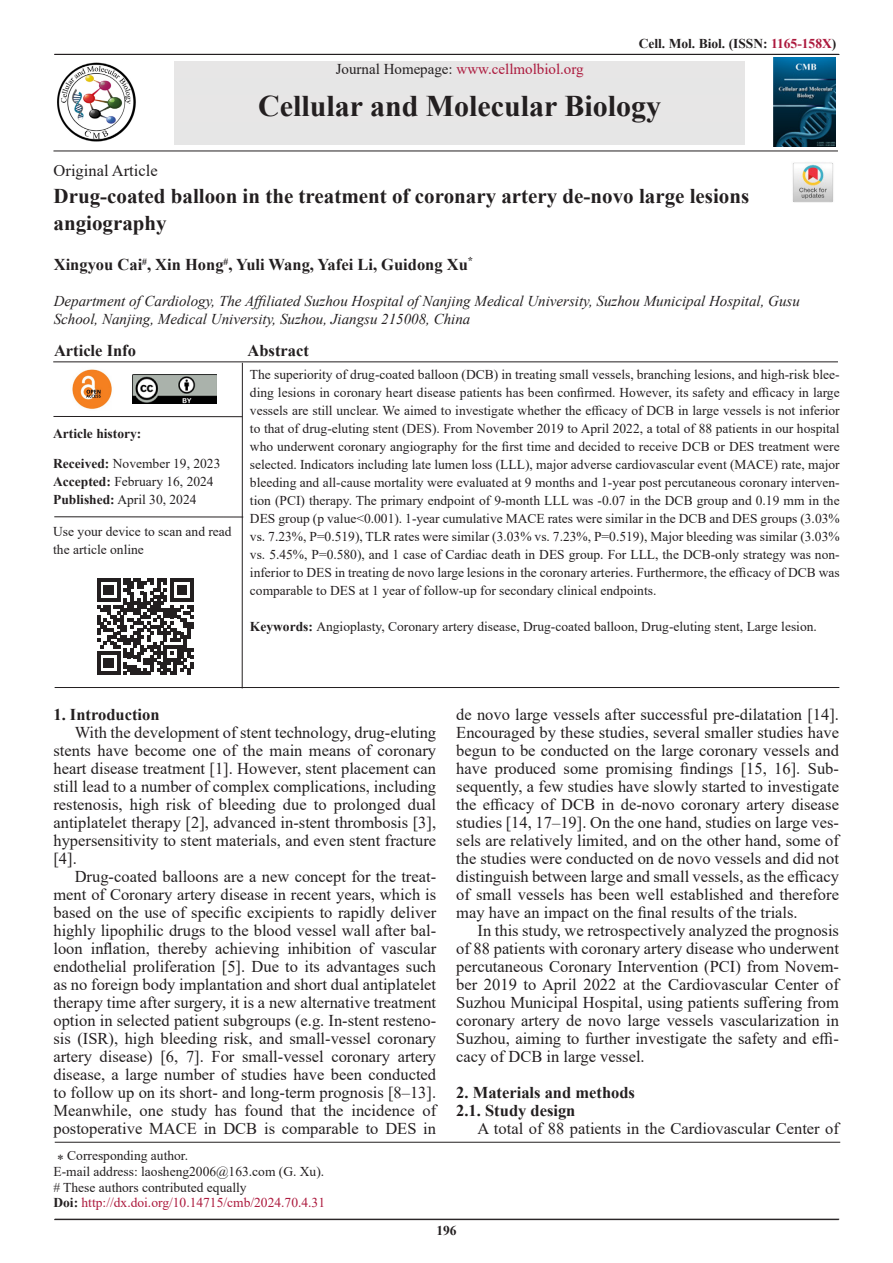
<style>
.page{position:relative;width:893px;height:1263px;background:#fff}
.page>*{position:absolute;margin:0;border:0;box-sizing:border-box;transform-origin:0 0}
.t1{font:700 30px "Times New Roman";color:#231f20}
.t2{font:700 21px/27px "Times New Roman";color:#231f20}
.t3{font:16.5px/18px "Times New Roman";color:#231f20;text-align:justify}
.t4{font:700 16.5px "Times New Roman";color:#231f20}
.t5{font:italic 15px/18px "Times New Roman";color:#231f20}
.t6{font:15px "Times New Roman";color:#ac193d}
.t7{font:13.5px/18px "Times New Roman";color:#231f20;text-align:justify}
.t8{font:700 13.5px "Times New Roman";color:#231f20}
.t9{font:13.5px "Times New Roman";color:#ac193d}
.s1{color:#ac193d}
.s2{color:#231f20}
.s3{font-weight:700}
.s4{font-weight:700;color:#231f20}
</style>
<div class="page">
<hr style="left:54px;top:1219px;width:785px;height:1px;background:#231f20">
<hr style="left:54px;top:54px;width:785px;height:1px;background:#231f20">
<hr style="left:53px;top:151px;width:785px;height:1px;background:#231f20">
<img style="left:773px;top:58px;width:62px;height:88px">
<div style="left:174px;top:62px;width:571px;height:83px;background:#e6e6e6"></div>
<img style="left:792px;top:162px;width:41px;height:41px">
<hr style="left:55px;top:1142px;width:785px;height:1px;background:#231f20">
<hr style="left:53px;top:362px;width:785px;height:1px;background:#231f20">
<hr style="left:54px;top:516px;width:189px;height:1px;background:#231f20">
<hr style="left:242px;top:363px;width:1px;height:325px;background:#231f20">
<hr style="left:55px;top:687px;width:784px;height:1px;background:#231f20">
<svg style="left:97px;top:578px;width:96px;height:97px"></svg>
<hr style="left:53px;top:416px;width:189px;height:1px;background:#231f20">
<img style="left:72px;top:369px;width:40px;height:40px">
<img style="left:57px;top:62px;width:79px;height:80px">
<img style="left:132px;top:375px;width:85px;height:29px">
<p class="t8" style="left:639px;top:34px;width:199px">Cell. Mol. Biol. (ISSN: <span class="s1">1165-158X</span>)</p>
<p class="t6" style="left:336px;top:59px;width:249px"><span class="s2">Journal Homepage:</span> www.cellmolbiol.org</p>
<p class="t1" style="left:258px;top:84px;width:405px">Cellular and Molecular Biology</p>
<p class="t3" style="left:54px;top:161px;width:106px">Original Article</p>
<p class="t2" style="left:54px;top:182px;width:697px">Drug-coated balloon in the treatment of coronary artery de-novo large lesions angiography</p>
<p class="t4" style="left:54px;top:253px;width:421px">Xingyou Cai<sup>#</sup>, Xin Hong<sup>#</sup>, Yuli Wang, Yafei Li, Guidong Xu<sup>*</sup></p>
<p class="t5" style="left:54px;top:292px;width:748px">Department of Cardiology, The Affiliated Suzhou Hospital of Nanjing Medical University, Suzhou Municipal Hospital, Gusu<br>School, Nanjing, Medical University, Suzhou, Jiangsu 215008, China</p>
<p class="t4" style="left:54px;top:338px;width:84px">Article Info</p>
<p class="t4" style="left:248px;top:338px;width:63px">Abstract</p>
<p class="t8" style="left:53px;top:424px;width:90px">Article history:</p>
<p class="t7" style="left:53px;top:454px;width:169px"><span class="s3">Received:</span> November 19, 2023</p>
<p class="t7" style="left:53px;top:472px;width:162px"><span class="s3">Accepted:</span> February 16, 2024</p>
<p class="t7" style="left:53px;top:490px;width:145px"><span class="s3">Published:</span> April 30, 2024</p>
<p class="t7" style="left:53px;top:522px;width:180px">Use your device to scan and read the article online</p>
<p class="t7" style="left:250px;top:365px;width:591px">The superiority of drug-coated balloon (DCB) in treating small vessels, branching lesions, and high-risk blee&shy;ding lesions in coronary heart disease patients has been confirmed. However, its safety and efficacy in large vessels are still unclear. We aimed to investigate whether the efficacy of DCB in large vessels is not inferior to that of drug-eluting stent (DES). From November 2019 to April 2022, a total of 88 patients in our hospital who underwent coronary angiography for the first time and decided to receive DCB or DES treatment were selected. Indicators including late lumen loss (LLL), major adverse cardiovascular event (MACE) rate, major bleeding and all-cause mortality were evaluated at 9 months and 1-year post percutaneous coronary interven&shy;tion (PCI) therapy. The primary endpoint of 9-month LLL was -0.07 in the DCB group and 0.19 mm in the DES group (p value&lt;0.001). 1-year cumulative MACE rates were similar in the DCB and DES groups (3.03% vs. 7.23%, P=0.519), TLR rates were similar (3.03% vs. 7.23%, P=0.519), Major bleeding was similar (3.03% vs. 5.45%, P=0.580), and 1 case of Cardiac death in DES group. For LLL, the DCB-only strategy was non&shy;inferior to DES in treating de novo large lesions in the coronary arteries. Furthermore, the efficacy of DCB was comparable to DES at 1 year of follow-up for secondary clinical endpoints.</p>
<p class="t7" style="left:250px;top:617px;width:568px"><span class="s3">Keywords:</span> Angioplasty, Coronary artery disease, Drug-coated balloon, Drug-eluting stent, Large lesion.</p>
<p class="t4" style="left:53px;top:703px;width:108px">1. Introduction</p>
<p class="t3" style="left:53px;top:723px;width:384px;text-indent:21px">With the development of stent technology, drug-eluting stents have become one of the main means of coronary heart disease treatment [1]. However, stent placement can still lead to a number of complex complications, including restenosis, high risk of bleeding due to prolonged dual antiplatelet therapy [2], advanced in-stent thrombosis [3], hypersensitivity to stent materials, and even stent fracture [4].</p>
<p class="t3" style="left:53px;top:867px;width:384px;text-indent:21px">Drug-coated balloons are a new concept for the treat&shy;ment of Coronary artery disease in recent years, which is based on the use of specific excipients to rapidly deliver highly lipophilic drugs to the blood vessel wall after bal&shy;loon inflation, thereby achieving inhibition of vascular endothelial proliferation [5]. Due to its advantages such as no foreign body implantation and short dual antiplatelet therapy time after surgery, it is a new alternative treatment option in selected patient subgroups (e.g. In-stent resteno&shy;sis (ISR), high bleeding risk, and small-vessel coronary artery disease) [6, 7]. For small-vessel coronary artery disease, a large number of studies have been conducted to follow up on its short- and long-term prognosis [8–13].<br>Meanwhile, one study has found that the incidence of postoperative MACE in DCB is comparable to DES in</p>
<p class="t7" style="left:57px;top:1146px;width:132px">⁎ Corresponding author.</p>
<p class="t7" style="left:53px;top:1162px;width:272px">E-mail address: laosheng2006@163.com (G. Xu).</p>
<p class="t7" style="left:53px;top:1178px;width:195px"># These authors contributed equally</p>
<p class="t9" style="left:53px;top:1193px;width:273px"><span class="s4">Doi:</span> http://dx.doi.org/10.14715/cmb/2024.70.4.31</p>
<p class="t3" style="left:456px;top:705px;width:384px">de novo large vessels after successful pre-dilatation [14].<br>Encouraged by these studies, several smaller studies have begun to be conducted on the large coronary vessels and have produced some promising findings [15, 16]. Sub&shy;sequently, a few studies have slowly started to investigate the efficacy of DCB in de-novo coronary artery disease studies [14, 17–19]. On the one hand, studies on large ves&shy;sels are relatively limited, and on the other hand, some of the studies were conducted on de novo vessels and did not distinguish between large and small vessels, as the efficacy of small vessels has been well established and therefore may have an impact on the final results of the trials.</p>
<p class="t3" style="left:456px;top:921px;width:384px;text-indent:21px">In this study, we retrospectively analyzed the prognosis of 88 patients with coronary artery disease who underwent percutaneous Coronary Intervention (PCI) from Novem&shy;ber 2019 to April 2022 at the Cardiovascular Center of Suzhou Municipal Hospital, using patients suffering from coronary artery de novo large vessels vascularization in Suzhou, aiming to further investigate the safety and effi&shy;cacy of DCB in large vessel.</p>
<p class="t4" style="left:456px;top:1081px;width:180px">2. Materials and methods</p>
<p class="t4" style="left:456px;top:1099px;width:121px">2.1. Study design</p>
<p class="t3" style="left:477px;top:1119px;width:363px">A total of 88 patients in the Cardiovascular Center of</p>
<p class="t8" style="left:436px;top:1220px;width:22px">196</p>
</div>
